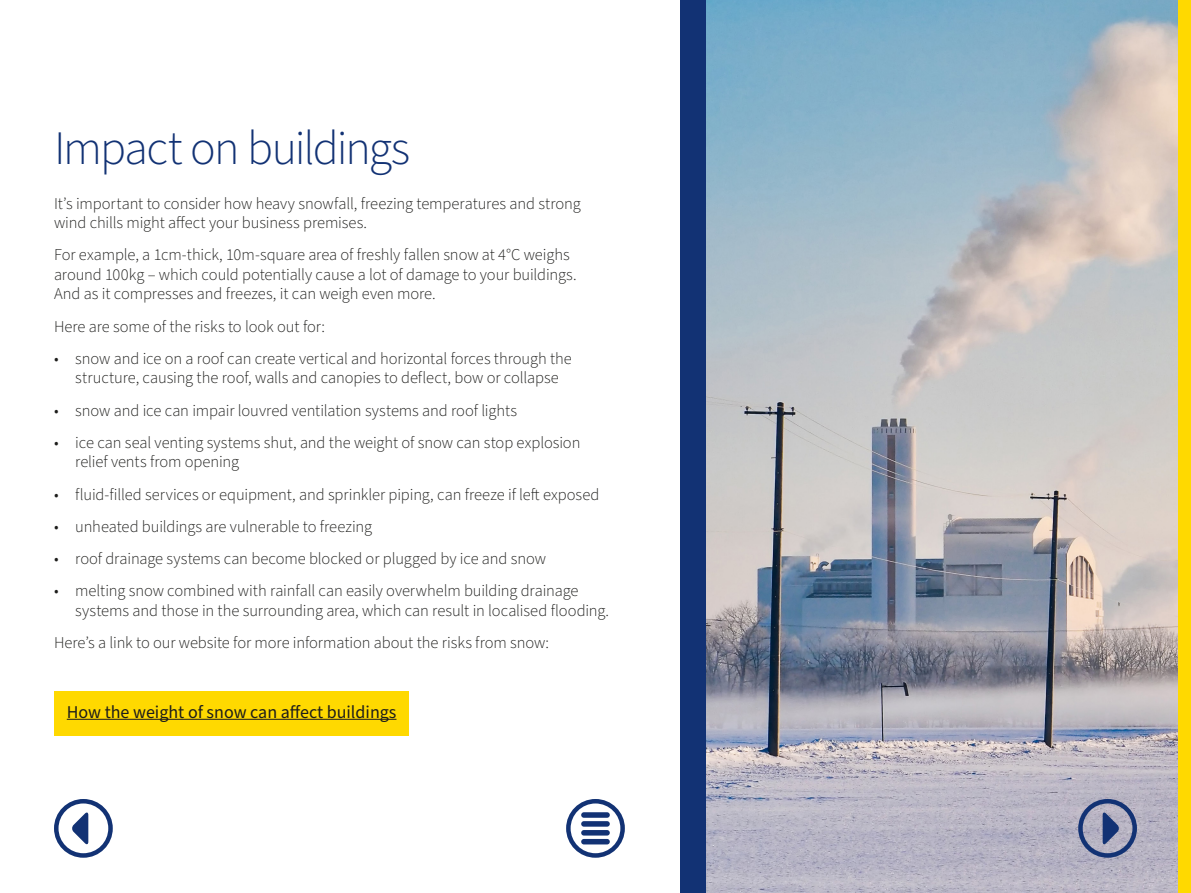
<style>
.page{position:relative;width:1191px;height:893px;background:#fff}
.page>*{position:absolute;margin:0;border:0;box-sizing:border-box;transform-origin:0 0}
.t1{font:300 48px "Source Sans Pro";letter-spacing:-.04em;color:#123274}
.t2{font:18px "Source Sans Pro";color:#1d1d1b}
.t3{font:300 16.5px/19.5px "Source Sans Pro";letter-spacing:-.005em;color:#1d1d1b}
</style>
<div class="page">
<img style="left:706px;top:0;width:472px;height:893px">
<div style="left:680px;top:0;width:26px;height:893px;background:#123274"></div>
<div style="left:1178px;top:0;width:13px;height:893px;background:#ffd900"></div>
<div style="left:566px;top:799px;width:59px;height:59px;border:4px solid #123274;border-radius:50%"></div>
<div style="left:581px;top:830px;width:29px;height:5px;background:#123274;border-radius:3px"></div>
<div style="left:581px;top:812px;width:29px;height:6px;background:#123274;border-radius:3px"></div>
<div style="left:581px;top:821px;width:29px;height:6px;background:#123274;border-radius:3px"></div>
<div style="left:581px;top:839px;width:29px;height:5px;background:#123274;border-radius:3px"></div>
<div style="left:54px;top:799px;width:59px;height:59px;border:4px solid #123274;border-radius:50%"></div>
<svg style="left:72px;top:812px;width:16px;height:33px"></svg>
<div style="left:54px;top:691px;width:355px;height:44px;background:#ffd900"></div>
<hr style="left:67px;top:719px;width:329px;height:1px;background:#1d1d1b">
<div style="left:1078px;top:799px;width:59px;height:59px;border:4px solid #123274;border-radius:50%"></div>
<svg style="left:1102px;top:812px;width:17px;height:33px"></svg>
<h1 class="t1" style="left:54px;top:116px;width:358px">Impact on buildings</h1>
<p class="t3" style="left:54px;top:194px;width:528px">It’s important to consider how heavy snowfall, freezing temperatures and strong wind chills might affect your business premises.</p>
<p class="t3" style="left:54px;top:246px;width:524px">For example, a 1cm-thick, 10m-square area of freshly fallen snow at 4°C weighs around 100kg – which could potentially cause a lot of damage to your buildings.<br>And as it compresses and freezes, it can weigh even more.</p>
<p class="t3" style="left:54px;top:317px;width:272px">Here are some of the risks to look out for:</p>
<p class="t3" style="left:54px;top:349px;width:519px;text-align:center">• snow and ice on a roof can create vertical and horizontal forces through the structure, causing the roof, walls and canopies to deflect, bow or collapse</p>
<p class="t3" style="left:54px;top:401px;width:465px">• snow and ice can impair louvred ventilation systems and roof lights</p>
<p class="t3" style="left:75px;top:433px;width:506px;text-indent:-21px">• ice can seal venting systems shut, and the weight of snow can stop explosion relief vents from opening</p>
<p class="t3" style="left:54px;top:485px;width:547px">• fluid-filled services or equipment, and sprinkler piping, can freeze if left exposed</p>
<p class="t3" style="left:54px;top:517px;width:320px">• unheated buildings are vulnerable to freezing</p>
<p class="t3" style="left:54px;top:549px;width:493px">• roof drainage systems can become blocked or plugged by ice and snow</p>
<p class="t3" style="left:75px;top:582px;width:535px;text-indent:-21px">• melting snow combined with rainfall can easily overwhelm building drainage systems and those in the surrounding area, which can result in localised flooding.</p>
<p class="t3" style="left:54px;top:633px;width:496px">Here’s a link to our website for more information about the risks from snow:</p>
<p class="t2" style="left:67px;top:700px;width:331px">How the weight of snow can affect buildings</p>
</div>
